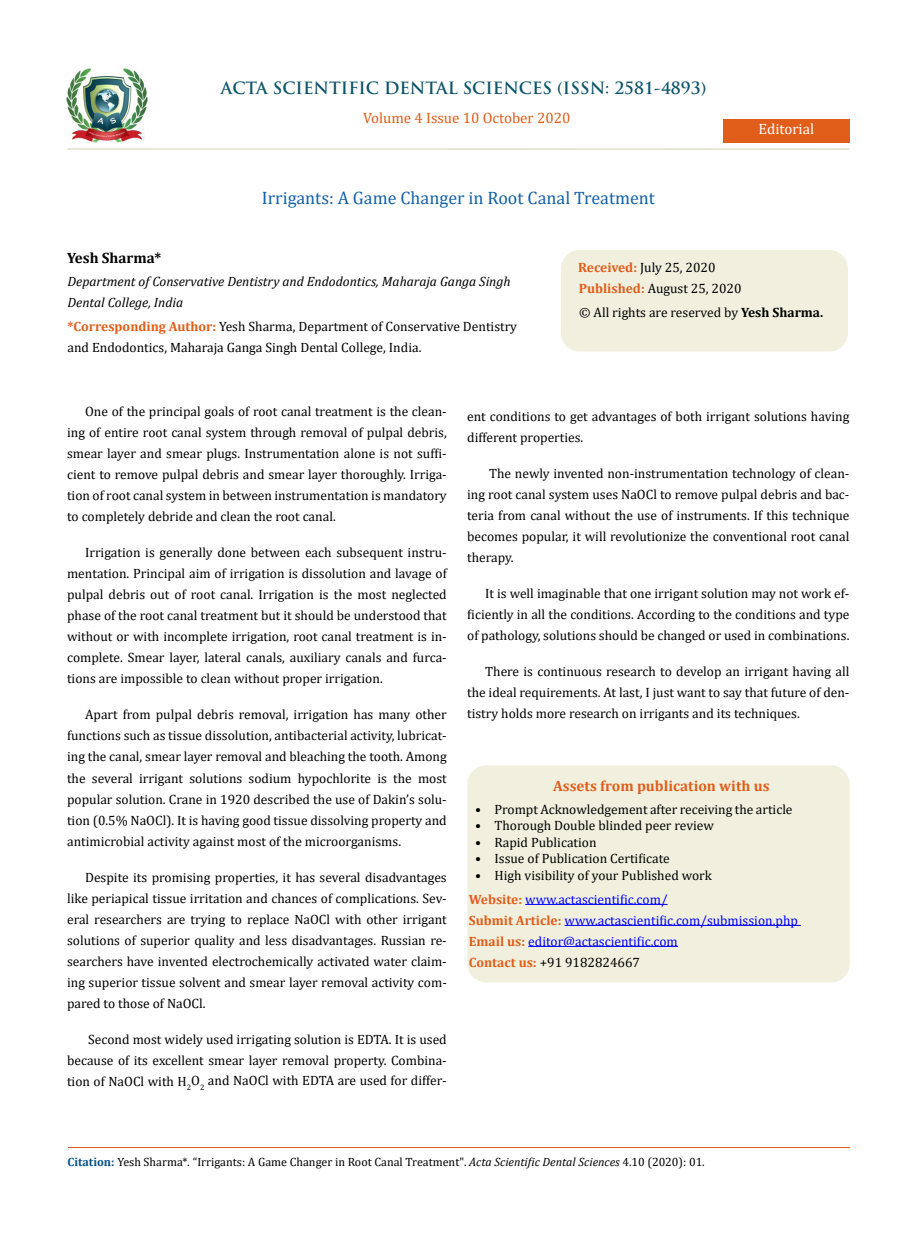
<style>
.page{position:relative;width:917px;height:1260px;background:#fff}
.page>*{position:absolute;margin:0;border:0;box-sizing:border-box;transform-origin:0 0}
.t1{font:18px "Cambria";color:#1560a6}
.t2{font:700 16.5px "Trajan Pro";color:#0e546a}
.t3{font:700 15px "Cambria";color:#e05d1a}
.t4{font:15px "Cambria";color:#e05d1a}
.t5{font:700 15px "Cambria";color:#000}
.t6{font:15px "Cambria";color:#fff}
.t7{font:13.5px/21px "Cambria";color:#000;text-align:justify}
.t8{font:13.5px/21px "Cambria";color:#00f}
.t9{font:italic 13.5px/21px "Cambria";color:#000}
.t10{font:12px "Cambria";color:#000}
.s1{font-weight:700;color:#e05d1a}
.s2{font-weight:700}
.s3{color:#000}
.s4{font-weight:700;color:#035089}
.s5{font-style:italic}
</style>
<div class="page">
<img style="left:67px;top:68px;width:80px;height:74px">
<div style="left:723px;top:119px;width:126px;height:23px;background:#e05d1a"></div>
<div style="left:561px;top:251px;width:286px;height:100px;background:#f1f0de;border-radius:18px"></div>
<div style="left:561px;top:250px;width:286px;height:102px;border:2px solid #f1f0de;border-radius:18px"></div>
<div style="left:468px;top:766px;width:380px;height:216px;background:#f1f0de;border-radius:18px"></div>
<div style="left:467px;top:765px;width:382px;height:218px;border:2px solid #f1f0de;border-radius:18px"></div>
<hr style="left:525px;top:904px;width:142px;height:1px;background:#00f">
<hr style="left:564px;top:925px;width:237px;height:1px;background:#00f">
<hr style="left:528px;top:946px;width:150px;height:1px;background:#00f">
<hr style="left:67px;top:148px;width:782px;height:2px;background:#e0dfcd">
<hr style="left:68px;top:1148px;width:781px;height:1px;background:#e05d1a">
<p class="t2" style="left:221px;top:77px;width:487px">ACTA SCIENTIFIC DENTAL SCIENCES (ISSN: 2581-4893)</p>
<p class="t4" style="left:363px;top:109px;width:209px">Volume 4 Issue 10 October 2020</p>
<h1 class="t1" style="left:262px;top:187px;width:394px">Irrigants: A Game Changer in Root Canal Treatment</h1>
<p class="t6" style="left:758px;top:120px;width:57px">Editorial</p>
<p class="t5" style="left:67px;top:247px;width:96px">Yesh Sharma*</p>
<p class="t9" style="left:67px;top:271px;width:445px">Department of Conservative Dentistry and Endodontics, Maharaja Ganga Singh<br>Dental College, India</p>
<p class="t7" style="left:67px;top:316px;width:451px"><span class="s1">*Corresponding Author:</span> Yesh Sharma, Department of Conservative Dentistry and Endodontics, Maharaja Ganga Singh Dental College, India.</p>
<p class="t7" style="left:578px;top:257px;width:165px;line-height:21.5px"><span class="s1">Received:</span> July 25, 2020<br><span class="s1">Published:</span> August 25, 2020</p>
<p class="t7" style="left:579px;top:302px;width:246px">© All rights are reserved by <span class="s2">Yesh Sharma.</span></p>
<p class="t7" style="left:67px;top:401px;width:381px;text-indent:18px">One of the principal goals of root canal treatment is the clean&shy;ing of entire root canal system through removal of pulpal debris, smear layer and smear plugs. Instrumentation alone is not suffi&shy;cient to remove pulpal debris and smear layer thoroughly. Irriga&shy;tion of root canal system in between instrumentation is mandatory to completely debride and clean the root canal.</p>
<p class="t7" style="left:67px;top:542px;width:381px;text-indent:18px">Irrigation is generally done between each subsequent instru&shy;mentation. Principal aim of irrigation is dissolution and lavage of pulpal debris out of root canal. Irrigation is the most neglected phase of the root canal treatment but it should be understood that without or with incomplete irrigation, root canal treatment is in&shy;complete. Smear layer, lateral canals, auxiliary canals and furca&shy;tions are impossible to clean without proper irrigation.</p>
<p class="t7" style="left:67px;top:704px;width:381px;text-indent:18px">Apart from pulpal debris removal, irrigation has many other functions such as tissue dissolution, antibacterial activity, lubricat&shy;ing the canal, smear layer removal and bleaching the tooth. Among the several irrigant solutions sodium hypochlorite is the most popular solution. Crane in 1920 described the use of Dakin’s solu&shy;tion (0.5% NaOCl). It is having good tissue dissolving property and antimicrobial activity against most of the microorganisms.</p>
<p class="t7" style="left:67px;top:866px;width:381px;text-indent:18px">Despite its promising properties, it has several disadvantages like periapical tissue irritation and chances of complications. Sev&shy;eral researchers are trying to replace NaOCl with other irrigant solutions of superior quality and less disadvantages. Russian re&shy;searchers have invented electrochemically activated water claim&shy;ing superior tissue solvent and smear layer removal activity com&shy;pared to those of NaOCl.</p>
<p class="t7" style="left:67px;top:1028px;width:381px;text-indent:21px">Second most widely used irrigating solution is EDTA. It is used because of its excellent smear layer removal property. Combina&shy;tion of NaOCl with H<sub>2</sub>O<sub>2</sub> and NaOCl with EDTA are used for differ-</p>
<p class="t7" style="left:467px;top:405px;width:384px">ent conditions to get advantages of both irrigant solutions having different properties.</p>
<p class="t7" style="left:467px;top:462px;width:384px;text-indent:22px">The newly invented non-instrumentation technology of clean&shy;ing root canal system uses NaOCl to remove pulpal debris and bac&shy;teria from canal without the use of instruments. If this technique becomes popular, it will revolutionize the conventional root canal therapy.</p>
<p class="t7" style="left:467px;top:582px;width:384px;text-indent:18px">It is well imaginable that one irrigant solution may not work ef&shy;ficiently in all the conditions. According to the conditions and type of pathology, solutions should be changed or used in combinations.</p>
<p class="t7" style="left:467px;top:661px;width:384px;text-indent:18px">There is continuous research to develop an irrigant having all the ideal requirements. At last, I just want to say that future of den&shy;tistry holds more research on irrigants and its techniques.</p>
<p class="t3" style="left:553px;top:776px;width:218px">Assets from publication with us</p>
<p class="t7" style="left:475px;top:799px;width:319px">• Prompt Acknowledgement after receiving the article</p>
<p class="t7" style="left:475px;top:815px;width:240px">• Thorough Double blinded peer review</p>
<p class="t7" style="left:475px;top:832px;width:123px">• Rapid Publication</p>
<p class="t7" style="left:475px;top:848px;width:196px">• Issue of Publication Certificate</p>
<p class="t7" style="left:475px;top:865px;width:238px">• High visibility of your Published work</p>
<p class="t8" style="left:469px;top:888px;width:330px"><span class="s1">Website:</span> www.actascientific.com/<br><span class="s1">Submit Article:</span> www.actascientific.com/submission.php <span class="s1">Email us:</span> editor@actascientific.com<br><span class="s1">Contact us:</span> <span class="s3">+91 9182824667</span></p>
<p class="t10" style="left:67px;top:1155px;width:638px"><span class="s4">Citation:</span> Yesh Sharma*<span class="s5">.</span> “Irrigants: A Game Changer in Root Canal Treatment". <span class="s5">Acta Scientific Dental Sciences</span> 4.10 (2020): 01.</p>
</div>
